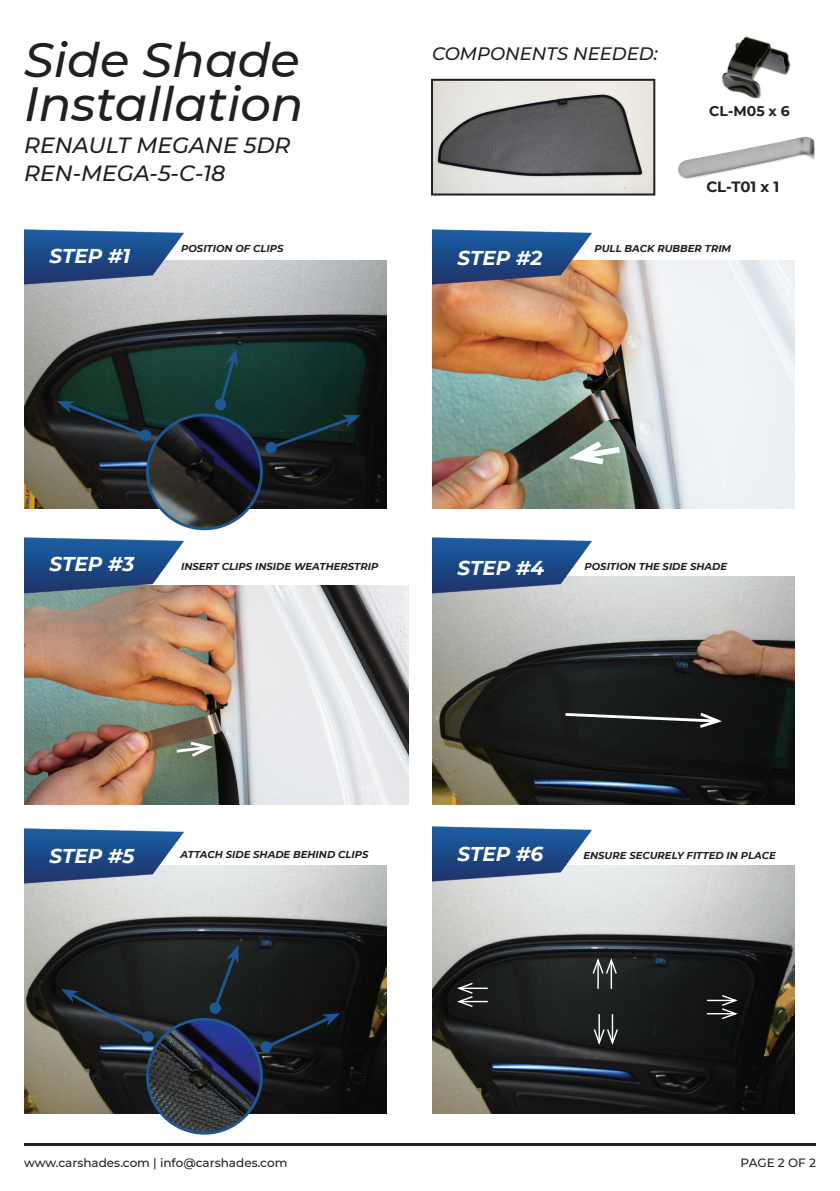
<style>
.page{position:relative;width:840px;height:1191px;background:#fff}
.page>*{position:absolute;margin:0;border:0;box-sizing:border-box;transform-origin:0 0}
.t1{font:italic 500 48px/44px "Montserrat";color:#231f20}
.t2{font:italic 500 22px/28px "Montserrat";color:#231f20}
.t3{font:italic 700 20px "Montserrat";color:#fff}
.t4{font:italic 500 18px "Montserrat";color:#231f20}
.t5{font:700 14.8px "Montserrat";color:#231f20}
.t6{font:700 14px "Montserrat";color:#231f20}
.t7{font:500 12px "Montserrat";color:#231f20}
.t8{font:italic 700 10px "Montserrat";color:#231f20}
</style>
<div class="page">
<img style="left:24px;top:585px;width:384px;height:219px">
<svg style="left:173px;top:740px;width:44px;height:19px"></svg>
<img style="left:24px;top:260px;width:362px;height:248px">
<img style="left:432px;top:260px;width:362px;height:248px">
<img style="left:432px;top:576px;width:362px;height:228px">
<img style="left:24px;top:866px;width:362px;height:248px">
<img style="left:432px;top:865px;width:362px;height:248px">
<img style="left:24px;top:229px;width:160px;height:61px">
<img style="left:24px;top:537px;width:160px;height:61px">
<img style="left:432px;top:229px;width:160px;height:61px">
<img style="left:432px;top:537px;width:160px;height:61px">
<img style="left:24px;top:828px;width:160px;height:60px">
<img style="left:432px;top:826px;width:160px;height:60px">
<img style="left:722px;top:36px;width:69px;height:63px">
<img style="left:434px;top:82px;width:218px;height:110px">
<div style="left:431px;top:79px;width:224px;height:116px;border:2px solid #231f20"></div>
<hr style="left:24px;top:1143px;width:791px;height:2px;background:#231f20">
<img style="left:147px;top:415px;width:114px;height:114px;border-radius:57px">
<div style="left:146px;top:413px;width:117px;height:117px;border:3px solid #1e5893;border-radius:50%"></div>
<img style="left:147px;top:1019px;width:114px;height:114px;border-radius:57px">
<div style="left:146px;top:1018px;width:117px;height:116px;border:3px solid #1e5893;border-radius:50%"></div>
<hr style="left:459px;top:1000px;width:28px;height:2px;background:#fff">
<svg style="left:591px;top:956px;width:26px;height:32px"></svg>
<svg style="left:706px;top:993px;width:33px;height:27px"></svg>
<hr style="left:459px;top:987px;width:28px;height:2px;background:#fff">
<svg style="left:454px;top:981px;width:20px;height:27px"></svg>
<svg style="left:592px;top:1014px;width:26px;height:33px"></svg>
<svg style="left:57px;top:401px;width:92px;height:38px;background:#1e2d30"></svg>
<div style="left:140px;top:429px;width:11px;height:12px;background:#1e5893;border-radius:50%"></div>
<svg style="left:61px;top:988px;width:91px;height:52px;background:#202529"></svg>
<div style="left:142px;top:1031px;width:12px;height:11px;background:#1e5893;border-radius:50%"></div>
<svg style="left:267px;top:415px;width:93px;height:36px;background:#102526"></svg>
<div style="left:265px;top:442px;width:11px;height:11px;background:#1e5893;border-radius:50%"></div>
<svg style="left:217px;top:349px;width:21px;height:59px"></svg>
<div style="left:215px;top:399px;width:11px;height:11px;background:#1e5893;border-radius:50%"></div>
<svg style="left:211px;top:945px;width:27px;height:66px;background:#1d282f"></svg>
<div style="left:209px;top:1002px;width:12px;height:11px;background:#1e5893;border-radius:50%"></div>
<svg style="left:262px;top:1013px;width:78px;height:37px;background:#13191e"></svg>
<div style="left:260px;top:1041px;width:12px;height:11px;background:#1e5893;border-radius:50%"></div>
<img style="left:678px;top:136px;width:137px;height:43px">
<svg style="left:560px;top:436px;width:65px;height:32px"></svg>
<svg style="left:562px;top:710px;width:163px;height:20px;background:#3b3d3d"></svg>
<h1 class="t1" style="left:24px;top:36px;width:281px">Side Shade<br>Installation</h1>
<h2 class="t2" style="left:24px;top:131px;width:268px">RENAULT MEGANE 5DR<br>REN-MEGA-5-C-18</h2>
<h3 class="t3" style="left:49px;top:241px;width:82px">STEP #1</h3>
<p class="t8" style="left:181px;top:241px;width:104px">POSITION OF CLIPS</p>
<h3 class="t4" style="left:432px;top:41px;width:227px">COMPONENTS NEEDED:</h3>
<h3 class="t6" style="left:709px;top:101px;width:82px">CL-M05 x 6</h3>
<h3 class="t5" style="left:706px;top:176px;width:74px">CL-T01 x 1</h3>
<h3 class="t3" style="left:457px;top:244px;width:86px">STEP #2</h3>
<p class="t8" style="left:594px;top:241px;width:138px">PULL BACK RUBBER TRIM</p>
<h3 class="t3" style="left:49px;top:549px;width:86px">STEP #3</h3>
<p class="t8" style="left:181px;top:559px;width:198px">INSERT CLIPS INSIDE WEATHERSTRIP</p>
<h3 class="t3" style="left:457px;top:554px;width:88px">STEP #4</h3>
<p class="t8" style="left:584px;top:559px;width:144px">POSITION THE SIDE SHADE</p>
<h3 class="t3" style="left:49px;top:841px;width:86px">STEP #5</h3>
<h3 class="t3" style="left:457px;top:839px;width:87px">STEP #6</h3>
<p class="t8" style="left:583px;top:848px;width:194px">ENSURE SECURELY FITTED IN PLACE</p>
<p class="t8" style="left:180px;top:847px;width:189px">ATTACH SIDE SHADE BEHIND CLIPS</p>
<p class="t7" style="left:24px;top:1153px;width:265px">www.carshades.com | info@carshades.com</p>
<p class="t7" style="left:740px;top:1153px;width:77px">PAGE 2 OF 2</p>
</div>
